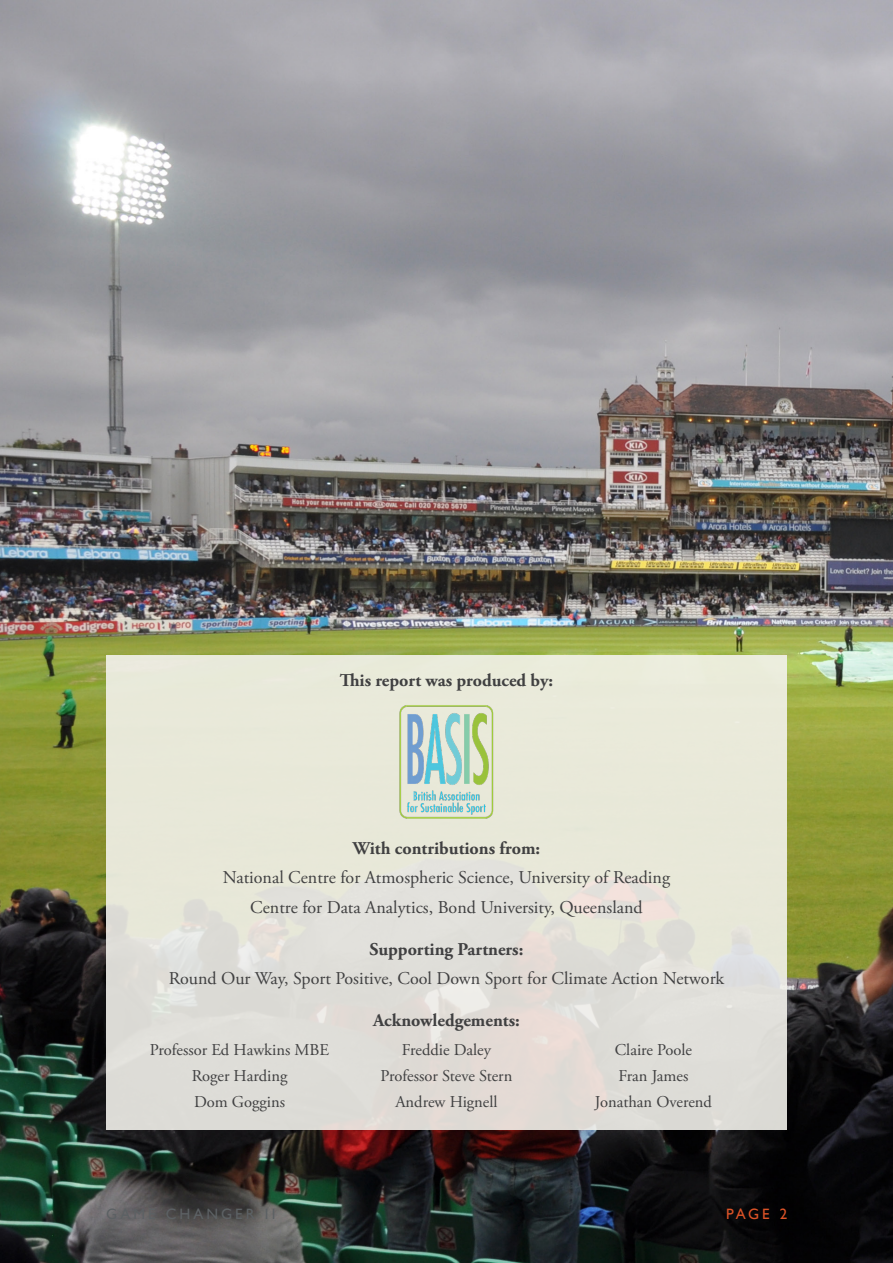
<style>
.page{position:relative;width:893px;height:1263px;background:#fff}
.page>*{position:absolute;margin:0;border:0;box-sizing:border-box;transform-origin:0 0}
.t1{font:18px/29.2px "Adobe Garamond Pro";color:#404041;text-align:center}
.t2{font:700 18px "Adobe Garamond Pro";color:#404041}
.t3{font:16.5px/26.2px "Adobe Garamond Pro";color:#404041;text-align:center}
.t4{font:15px "Gill Sans";letter-spacing:.2em;color:#5c6164}
.t5{font:15px "Gill Sans";color:#dd5327}
</style>
<div class="page">
<img style="left:0;top:0;width:893px;height:1263px">
<div style="left:106px;top:655px;width:681px;height:475px;background:linear-gradient(to right,#e3e2d8,#e5e4d9)"></div>
<img style="left:396px;top:701px;width:101px;height:122px">
<p class="t2" style="left:340px;top:670px;width:215px">This report was produced by:</p>
<p class="t2" style="left:353px;top:838px;width:189px">With contributions from:</p>
<p class="t1" style="left:223px;top:864px;width:449px">National Centre for Atmospheric Science, University of Reading<br>Centre for Data Analytics, Bond University, Queensland</p>
<p class="t2" style="left:370px;top:938px;width:155px">Supporting Partners:</p>
<p class="t1" style="left:169px;top:964px;width:557px">Round Our Way, Sport Positive, Cool Down Sport for Climate Action Network</p>
<p class="t2" style="left:373px;top:1010px;width:148px">Acknowledgements:</p>
<p class="t3" style="left:150px;top:1037px;width:181px">Professor Ed Hawkins MBE<br>Roger Harding<br>Dom Goggins</p>
<p class="t3" style="left:380px;top:1037px;width:133px">Freddie Daley<br>Professor Steve Stern<br>Andrew Hignell</p>
<p class="t3" style="left:595px;top:1037px;width:119px">Claire Poole<br>Fran James<br>Jonathan Overend</p>
<p class="t4" style="left:106px;top:1205px;width:171px">GAME CHANGER II</p>
<p class="t5" style="left:726px;top:1205px;width:63px">PAGE 2</p>
</div>
